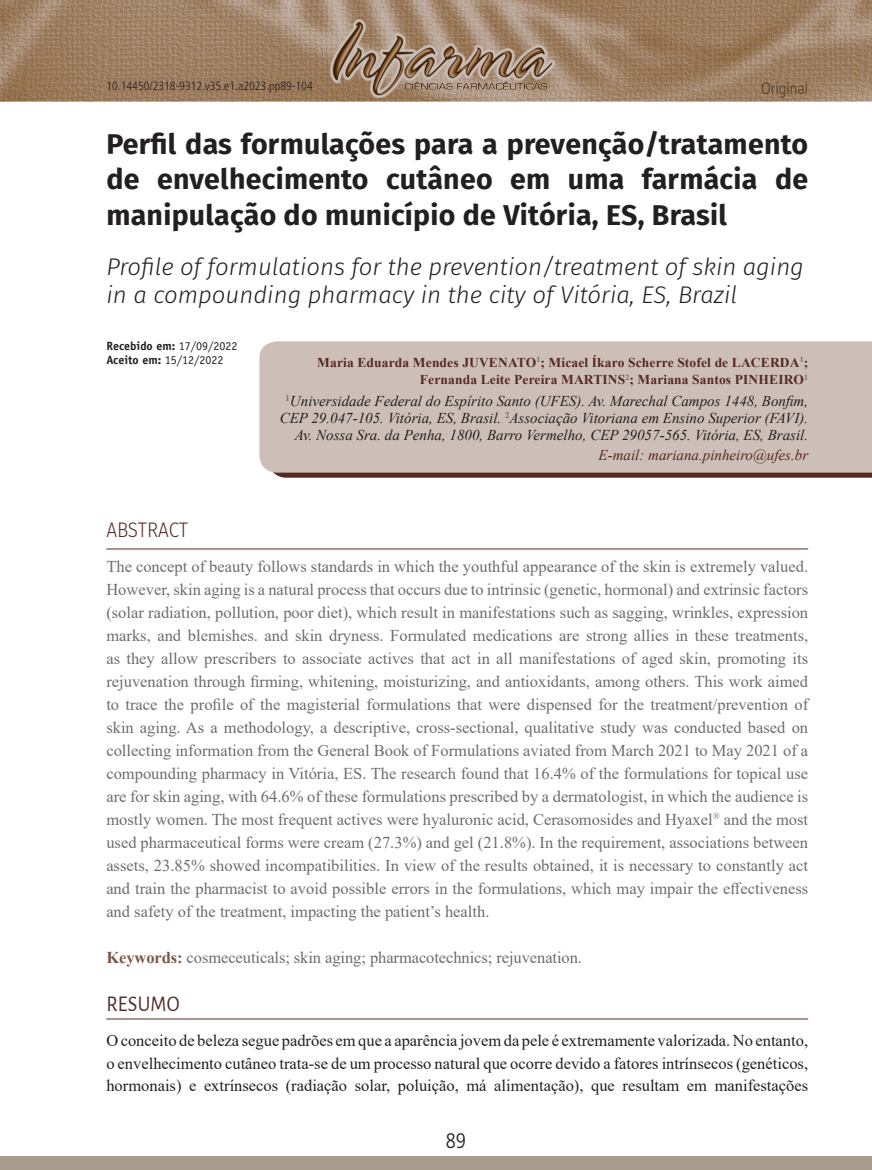
<style>
.page{position:relative;width:872px;height:1170px;background:#fff}
.page>*{position:absolute;margin:0;border:0;box-sizing:border-box;transform-origin:0 0}
.t1{font:700 28.5px/35.1px "Fira Sans";letter-spacing:.01em;color:#231f20;text-align:justify}
.t2{font:italic 300 24px/28.8px "Fira Sans";color:#231f20}
.t3{font:22.5px "Alegreya Sans";letter-spacing:.01em;color:#552a22;scale:.9 1}
.t4{font:300 21px "Fira Sans";letter-spacing:-.01em;color:#552a22;scale:.9 1}
.t5{font:300 condensed 21px "Frutiger LT Std";color:#231f20}
.t6{font:16.5px/23px "Times New Roman";letter-spacing:-.005em;color:#6c6d70;text-align:justify}
.t7{font:16.5px/22.5px "Times New Roman";color:#231f20;text-align:justify}
.t8{font:300 condensed 16.5px "Frutiger LT Std";color:#503f28}
.t9{font:italic 15px/17.2px "Times New Roman";color:#231f20;text-align:right}
.t10{font:italic 15px "Times New Roman";color:#552a22}
.t11{font:700 13.5px/17.2px "Times New Roman";letter-spacing:.01em;color:#552a22;text-align:right}
.t12{font:700 12px/14.4px "Officina Sans Std";color:#231f20}
.t13{font:300 condensed 12px "Frutiger LT Std";color:#231f20}
.s1{font-weight:400}
.s2{font-weight:700;color:#79584a}
</style>
<div class="page">
<img style="left:0;top:0;width:872px;height:102px">
<img style="left:330px;top:20px;width:224px;height:77px">
<div style="left:0;top:1155px;width:872px;height:14px;background:#a99c8e"></div>
<svg style="left:273px;top:472px;width:599px;height:5px;background:#643d35"></svg>
<div style="left:259px;top:341px;width:613px;height:131px;background:#cdbfb7"></div>
<hr style="left:106px;top:548px;width:702px;height:1px;background:#552a22">
<hr style="left:106px;top:1018px;width:702px;height:1px;background:#552a22">
<p class="t13" style="left:106px;top:79px;width:208px">10.14450/2318-9312.v35.e1.a2023.pp89-104</p>
<p class="t8" style="left:761px;top:79px;width:49px">Original</p>
<h1 class="t1" style="left:106px;top:125px;width:703px">Perfil das formulações para a prevenção/tratamento de envelhecimento cutâneo em uma farmácia de manipulação do município de Vitória, ES, Brasil</h1>
<h2 class="t2" style="left:106px;top:252px;width:699px">Profile of formulations for the prevention/treatment of skin aging in a compounding pharmacy in the city of Vitória, ES, Brazil</h2>
<p class="t12" style="left:106px;top:338px;width:133px">Recebido em: <span class="s1">17/09/2022<br></span>Aceito em: <span class="s1">15/12/2022</span></p>
<p class="t11" style="left:317px;top:353px;width:492px">Maria Eduarda Mendes JUVENATO<sup>1</sup>; Micael Íkaro Scherre Stofel de LACERDA<sup>1</sup>;<br>Fernanda Leite Pereira MARTINS<sup>2</sup>; Mariana Santos PINHEIRO<sup>1</sup></p>
<p class="t9" style="left:280px;top:391px;width:530px"><sup>1</sup>Universidade Federal do Espírito Santo (UFES). Av. Marechal Campos 1448, Bonfim,<br>CEP 29.047-105. Vitória, ES, Brasil. <sup>2</sup>Associação Vitoriana em Ensino Superior (FAVI).<br>Av. Nossa Sra. da Penha, 1800, Barro Vermelho, CEP 29057-565. Vitória, ES, Brasil.</p>
<p class="t10" style="left:598px;top:444px;width:211px">E-mail: mariana.pinheiro@ufes.br</p>
<p class="t4" style="left:106px;top:514px;width:92px">ABSTRACT</p>
<p class="t6" style="left:106px;top:554px;width:703px">The concept of beauty follows standards in which the youthful appearance of the skin is extremely valued.<br>However, skin aging is a natural process that occurs due to intrinsic (genetic, hormonal) and extrinsic factors (solar radiation, pollution, poor diet), which result in manifestations such as sagging, wrinkles, expression marks, and blemishes. and skin dryness. Formulated medications are strong allies in these treatments, as they allow prescribers to associate actives that act in all manifestations of aged skin, promoting its rejuvenation through firming, whitening, moisturizing, and antioxidants, among others. This work aimed to trace the profile of the magisterial formulations that were dispensed for the treatment/prevention of skin aging. As a methodology, a descriptive, cross-sectional, qualitative study was conducted based on collecting information from the General Book of Formulations aviated from March 2021 to May 2021 of a compounding pharmacy in Vitória, ES. The research found that 16.4% of the formulations for topical use are for skin aging, with 64.6% of these formulations prescribed by a dermatologist, in which the audience is mostly women. The most frequent actives were hyaluronic acid, Cerasomosides and Hyaxel<sup>®</sup> and the most used pharmaceutical forms were cream (27.3%) and gel (21.8%). In the requirement, associations between assets, 23.85% showed incompatibilities. In view of the results obtained, it is necessary to constantly act and train the pharmacist to avoid possible errors in the formulations, which may impair the effectiveness and safety of the treatment, impacting the patient’s health.</p>
<p class="t6" style="left:106px;top:944px;width:477px"><span class="s2">Keywords:</span> cosmeceuticals; skin aging; pharmacotechnics; rejuvenation.</p>
<h3 class="t3" style="left:107px;top:987px;width:83px">RESUMO</h3>
<p class="t7" style="left:106px;top:1028px;width:703px">O conceito de beleza segue padrões em que a aparência jovem da pele é extremamente valorizada. No entanto, o envelhecimento cutâneo trata-se de um processo natural que ocorre devido a fatores intrínsecos (genéticos, hormonais) e extrínsecos (radiação solar, poluição, má alimentação), que resultam em manifestações</p>
<p class="t5" style="left:446px;top:1128px;width:22px">89</p>
</div>
